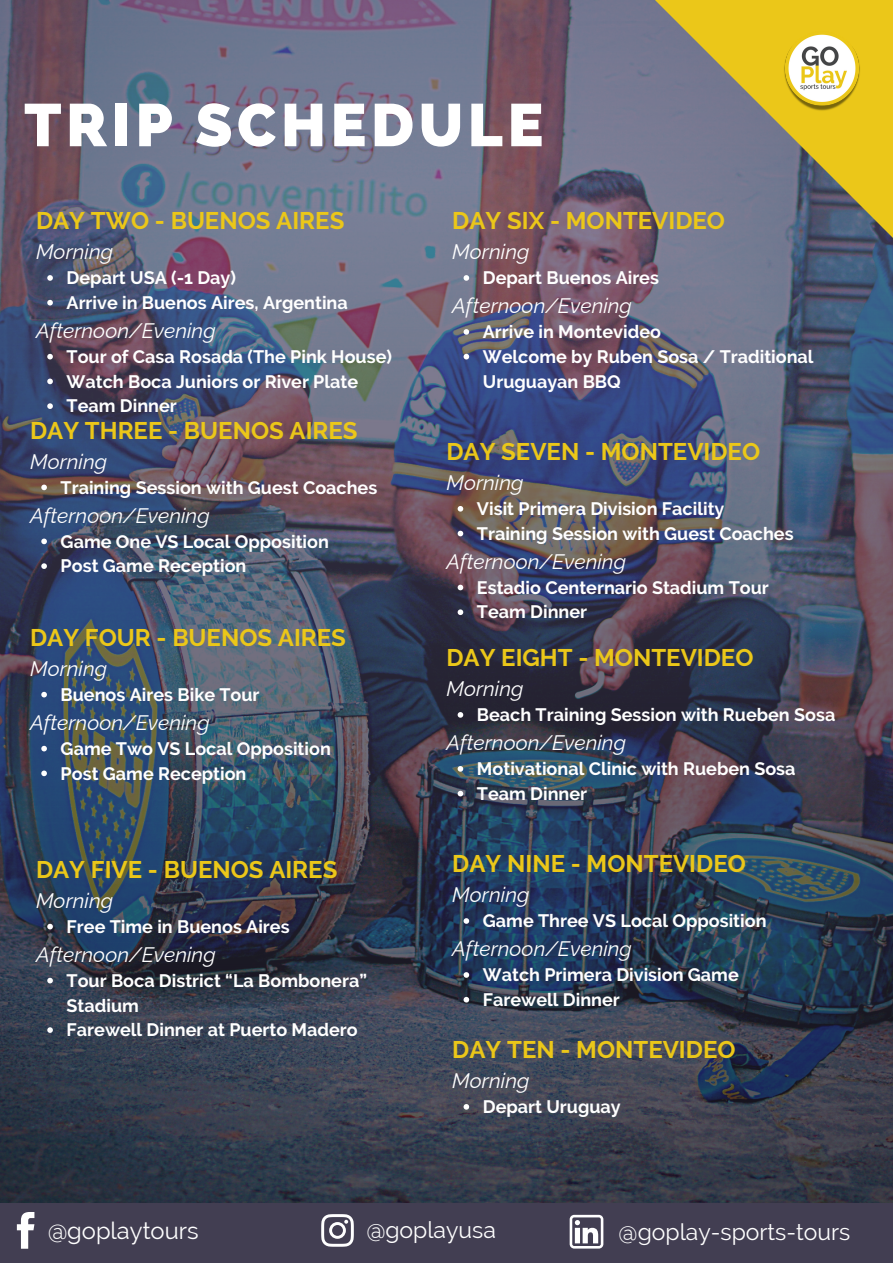
<style>
.page{position:relative;width:893px;height:1264px;background:#fff}
.page>*{position:absolute;margin:0;border:0;box-sizing:border-box;transform-origin:0 0}
.t1{font:800 60px "Raleway";letter-spacing:.075em;color:#fff}
.t2{font:700 24px "Raleway";color:#ebc719}
.t3{font:23.7px "Raleway";color:#fff}
.t4{font:22.95px "Raleway";color:#fff}
.t5{font:22.95px "Raleway";color:#fff}
.t6{font:italic 21px "Raleway";color:#fff}
.t7{font:700 18px/24.8px "Raleway";color:#fff}
</style>
<div class="page">
<img style="left:0;top:0;width:892px;height:1202px">
<svg style="left:576px;top:0;width:316px;height:339px;background:#86806e"></svg>
<img style="left:783px;top:31px;width:77px;height:80px">
<svg style="left:47px;top:275px;width:6px;height:6px"></svg>
<svg style="left:47px;top:300px;width:6px;height:5px"></svg>
<svg style="left:47px;top:354px;width:6px;height:5px"></svg>
<svg style="left:47px;top:378px;width:6px;height:6px"></svg>
<svg style="left:47px;top:403px;width:6px;height:6px"></svg>
<svg style="left:41px;top:484px;width:6px;height:6px"></svg>
<svg style="left:41px;top:538px;width:6px;height:6px"></svg>
<svg style="left:41px;top:563px;width:6px;height:6px"></svg>
<svg style="left:41px;top:691px;width:6px;height:6px"></svg>
<svg style="left:41px;top:745px;width:6px;height:6px"></svg>
<svg style="left:41px;top:770px;width:6px;height:6px"></svg>
<svg style="left:47px;top:923px;width:6px;height:6px"></svg>
<svg style="left:47px;top:977px;width:6px;height:6px"></svg>
<svg style="left:47px;top:1027px;width:6px;height:5px"></svg>
<svg style="left:463px;top:275px;width:6px;height:6px"></svg>
<svg style="left:463px;top:329px;width:6px;height:6px"></svg>
<svg style="left:463px;top:354px;width:6px;height:5px"></svg>
<svg style="left:457px;top:506px;width:6px;height:5px"></svg>
<svg style="left:457px;top:530px;width:6px;height:6px"></svg>
<svg style="left:457px;top:584px;width:6px;height:6px"></svg>
<svg style="left:457px;top:609px;width:6px;height:6px"></svg>
<svg style="left:457px;top:712px;width:6px;height:5px"></svg>
<svg style="left:457px;top:766px;width:6px;height:5px"></svg>
<svg style="left:457px;top:790px;width:6px;height:6px"></svg>
<svg style="left:463px;top:918px;width:6px;height:5px"></svg>
<svg style="left:463px;top:972px;width:6px;height:5px"></svg>
<svg style="left:463px;top:996px;width:6px;height:6px"></svg>
<svg style="left:463px;top:1104px;width:6px;height:5px"></svg>
<div style="left:0;top:1202px;width:892px;height:60px;background:#423e52"></div>
<svg style="left:17px;top:1212px;width:17px;height:36px"></svg>
<svg style="left:321px;top:1214px;width:33px;height:32px"></svg>
<svg style="left:569px;top:1214px;width:34px;height:34px"></svg>
<h1 class="t1" style="left:24px;top:90px;width:520px">TRIP SCHEDULE</h1>
<h2 class="t2" style="left:36px;top:206px;width:310px">DAY TWO - BUENOS AIRES</h2>
<p class="t6" style="left:36px;top:240px;width:79px">Morning</p>
<p class="t7" style="left:67px;top:265px;width:283px">Depart USA (-1 Day)<br>Arrive in Buenos Aires, Argentina</p>
<p class="t7" style="left:67px;top:344px;width:327px">Tour of Casa Rosada (The Pink House)<br>Watch Boca Juniors or River Plate<br>Team Dinner</p>
<p class="t6" style="left:36px;top:318px;width:181px">Afternoon/Evening</p>
<h2 class="t2" style="left:30px;top:416px;width:329px">DAY THREE - BUENOS AIRES</h2>
<p class="t6" style="left:30px;top:449px;width:79px">Morning</p>
<p class="t6" style="left:30px;top:503px;width:181px">Afternoon/Evening</p>
<p class="t7" style="left:61px;top:475px;width:318px">Training Session with Guest Coaches</p>
<p class="t7" style="left:61px;top:529px;width:270px">Game One VS Local Opposition<br>Post Game Reception</p>
<h2 class="t2" style="left:30px;top:623px;width:317px">DAY FOUR - BUENOS AIRES</h2>
<p class="t6" style="left:30px;top:656px;width:79px">Morning</p>
<p class="t6" style="left:30px;top:710px;width:181px">Afternoon/Evening</p>
<p class="t7" style="left:61px;top:682px;width:200px">Buenos Aires Bike Tour</p>
<p class="t7" style="left:61px;top:736px;width:272px">Game Two VS Local Opposition<br>Post Game Reception</p>
<h2 class="t2" style="left:36px;top:855px;width:303px">DAY FIVE - BUENOS AIRES</h2>
<p class="t6" style="left:36px;top:888px;width:79px">Morning</p>
<p class="t6" style="left:36px;top:942px;width:181px">Afternoon/Evening</p>
<p class="t7" style="left:67px;top:914px;width:224px">Free Time in Buenos Aires</p>
<p class="t7" style="left:67px;top:968px;width:302px">Tour Boca District “La Bombonera”<br>Stadium<br>Farewell Dinner at Puerto Madero</p>
<h2 class="t2" style="left:452px;top:206px;width:274px">DAY SIX - MONTEVIDEO</h2>
<p class="t6" style="left:452px;top:240px;width:79px">Morning</p>
<p class="t6" style="left:452px;top:293px;width:181px">Afternoon/Evening</p>
<p class="t7" style="left:483px;top:265px;width:178px">Depart Buenos Aires</p>
<p class="t7" style="left:483px;top:319px;width:332px">Arrive in Montevideo<br>Welcome by Ruben Sosa / Traditional<br>Uruguayan BBQ</p>
<h2 class="t2" style="left:446px;top:437px;width:315px">DAY SEVEN - MONTEVIDEO</h2>
<p class="t6" style="left:446px;top:470px;width:79px">Morning</p>
<p class="t7" style="left:477px;top:496px;width:318px">Visit Primera Division Facility<br>Training Session with Guest Coaches</p>
<p class="t7" style="left:477px;top:575px;width:293px">Estadio Centernario Stadium Tour<br>Team Dinner</p>
<p class="t6" style="left:446px;top:549px;width:181px">Afternoon/Evening</p>
<h2 class="t2" style="left:446px;top:643px;width:308px">DAY EIGHT - MONTEVIDEO</h2>
<p class="t6" style="left:446px;top:676px;width:79px">Morning</p>
<p class="t6" style="left:446px;top:730px;width:181px">Afternoon/Evening</p>
<p class="t7" style="left:477px;top:702px;width:360px">Beach Training Session with Rueben Sosa</p>
<p class="t7" style="left:477px;top:756px;width:320px">Motivational Clinic with Rueben Sosa<br>Team Dinner</p>
<h2 class="t2" style="left:452px;top:849px;width:295px">DAY NINE - MONTEVIDEO</h2>
<p class="t6" style="left:452px;top:882px;width:79px">Morning</p>
<p class="t6" style="left:452px;top:936px;width:181px">Afternoon/Evening</p>
<p class="t7" style="left:483px;top:908px;width:285px">Game Three VS Local Opposition</p>
<p class="t7" style="left:483px;top:962px;width:257px">Watch Primera Division Game<br>Farewell Dinner</p>
<h2 class="t2" style="left:452px;top:1035px;width:285px">DAY TEN - MONTEVIDEO</h2>
<p class="t6" style="left:452px;top:1068px;width:79px">Morning</p>
<p class="t7" style="left:483px;top:1094px;width:139px">Depart Uruguay</p>
<h3 class="t3" style="left:48px;top:1216px;width:152px">@goplaytours</h3>
<p class="t5" style="left:366px;top:1216px;width:131px">@goplayusa</p>
<p class="t4" style="left:618px;top:1218px;width:233px">@goplay-sports-tours</p>
</div>
